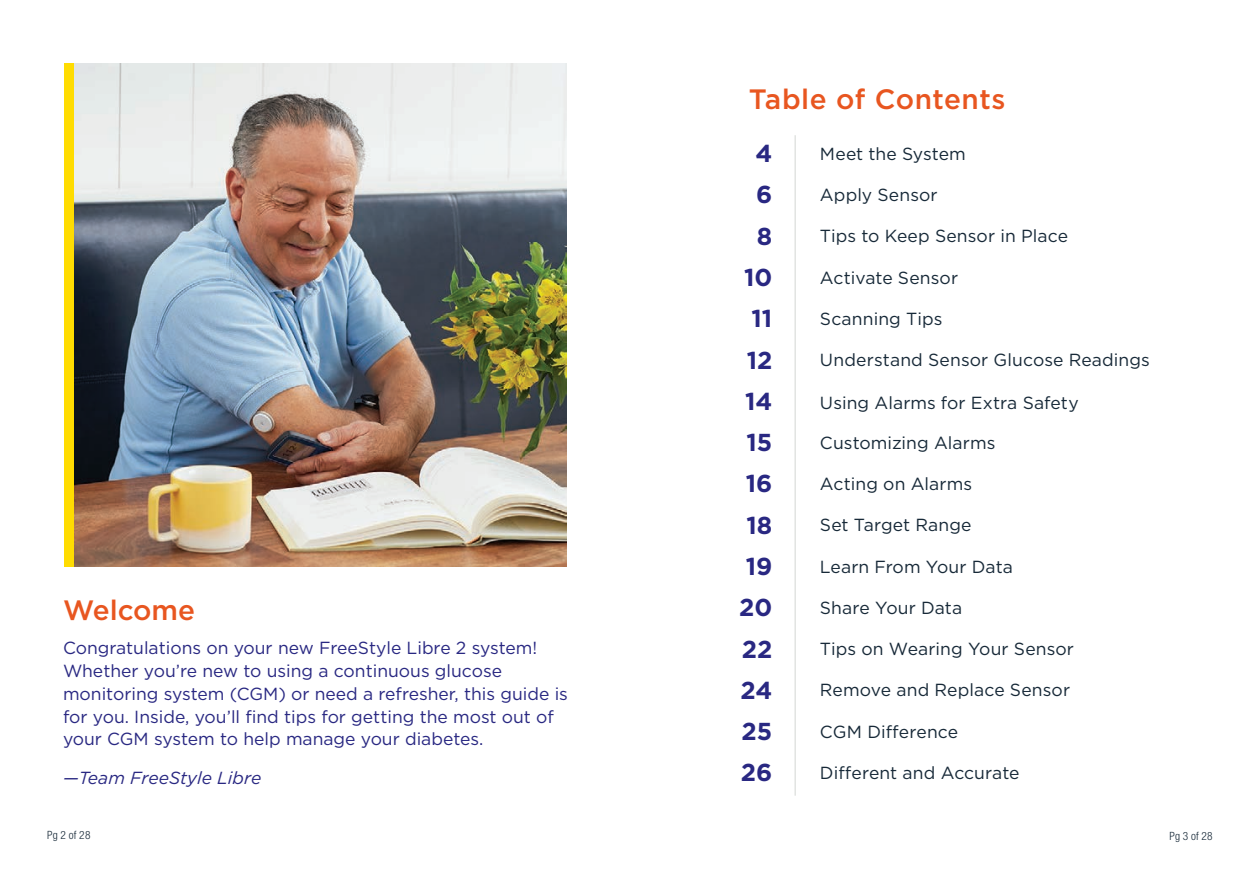
<style>
.page{position:relative;width:1260px;height:882px;background:#fff}
.page>*{position:absolute;margin:0;border:0;box-sizing:border-box;transform-origin:0 0}
.t1{font:500 28px "Gotham";letter-spacing:.01em;color:#e85620}
.t2{font:700 24.5px "Gotham";color:#292882}
.t3{font:17.5px "Gotham";letter-spacing:.005em;color:#172938}
.t4{font:17.5px/22.8px "Gotham";color:#292882}
.t5{font:italic 17.5px "Gotham";color:#292882}
.t6{font:300 condensed 11.38px "Helvetica Neue LT Std";letter-spacing:.015em;color:#172938}
</style>
<div class="page">
<img style="left:74px;top:63px;width:493px;height:504px">
<div style="left:64px;top:63px;width:10px;height:504px;background:#ffdc01"></div>
<hr style="left:794px;top:135px;width:2px;height:661px;background:#e2e4e2">
<h1 class="t1" style="left:749px;top:80px;width:258px">Table of Contents</h1>
<h2 class="t2" style="left:755px;top:137px;width:18px">4</h2>
<p class="t3" style="left:820px;top:142px;width:147px">Meet the System</p>
<h2 class="t2" style="left:756px;top:178px;width:18px">6</h2>
<p class="t3" style="left:820px;top:184px;width:119px">Apply Sensor</p>
<h2 class="t2" style="left:757px;top:220px;width:17px">8</h2>
<p class="t3" style="left:820px;top:225px;width:250px">Tips to Keep Sensor in Place</p>
<h2 class="t2" style="left:744px;top:261px;width:30px">10</h2>
<p class="t3" style="left:820px;top:267px;width:140px">Activate Sensor</p>
<h2 class="t2" style="left:752px;top:302px;width:22px">11</h2>
<p class="t3" style="left:820px;top:307px;width:124px">Scanning Tips</p>
<h2 class="t2" style="left:747px;top:344px;width:27px">12</h2>
<p class="t3" style="left:820px;top:349px;width:331px">Understand Sensor Glucose Readings</p>
<h2 class="t2" style="left:745px;top:385px;width:29px">14</h2>
<p class="t3" style="left:820px;top:391px;width:260px">Using Alarms for Extra Safety</p>
<h2 class="t2" style="left:747px;top:426px;width:27px">15</h2>
<p class="t3" style="left:820px;top:432px;width:177px">Customizing Alarms</p>
<h2 class="t2" style="left:746px;top:467px;width:28px">16</h2>
<p class="t3" style="left:820px;top:473px;width:154px">Acting on Alarms</p>
<h2 class="t2" style="left:747px;top:509px;width:27px">18</h2>
<p class="t3" style="left:820px;top:514px;width:153px">Set Target Range</p>
<h1 class="t1" style="left:63px;top:592px;width:134px">Welcome</h1>
<p class="t4" style="left:63px;top:637px;width:506px">Congratulations on your new FreeStyle Libre 2 system!<br>Whether you’re new to using a continuous glucose monitoring system (CGM) or need a refresher, this guide is for you. Inside, you’ll find tips for getting the most out of your CGM system to help manage your diabetes.</p>
<p class="t5" style="left:63px;top:767px;width:200px">—Team FreeStyle Libre</p>
<h2 class="t2" style="left:746px;top:550px;width:28px">19</h2>
<p class="t3" style="left:820px;top:555px;width:195px">Learn From Your Data</p>
<h2 class="t2" style="left:739px;top:591px;width:35px">20</h2>
<p class="t3" style="left:820px;top:596px;width:144px">Share Your Data</p>
<h2 class="t2" style="left:742px;top:633px;width:32px">22</h2>
<p class="t3" style="left:820px;top:637px;width:256px">Tips on Wearing Your Sensor</p>
<h2 class="t2" style="left:741px;top:674px;width:33px">24</h2>
<p class="t3" style="left:820px;top:679px;width:252px">Remove and Replace Sensor</p>
<h2 class="t2" style="left:742px;top:715px;width:32px">25</h2>
<p class="t3" style="left:820px;top:720px;width:140px">CGM Difference</p>
<h2 class="t2" style="left:741px;top:756px;width:33px">26</h2>
<p class="t3" style="left:820px;top:762px;width:201px">Different and Accurate</p>
<p class="t6" style="left:47px;top:829px;width:45px">Pg 2 of 28</p>
<p class="t6" style="left:1170px;top:829px;width:45px">Pg 3 of 28</p>
</div>
